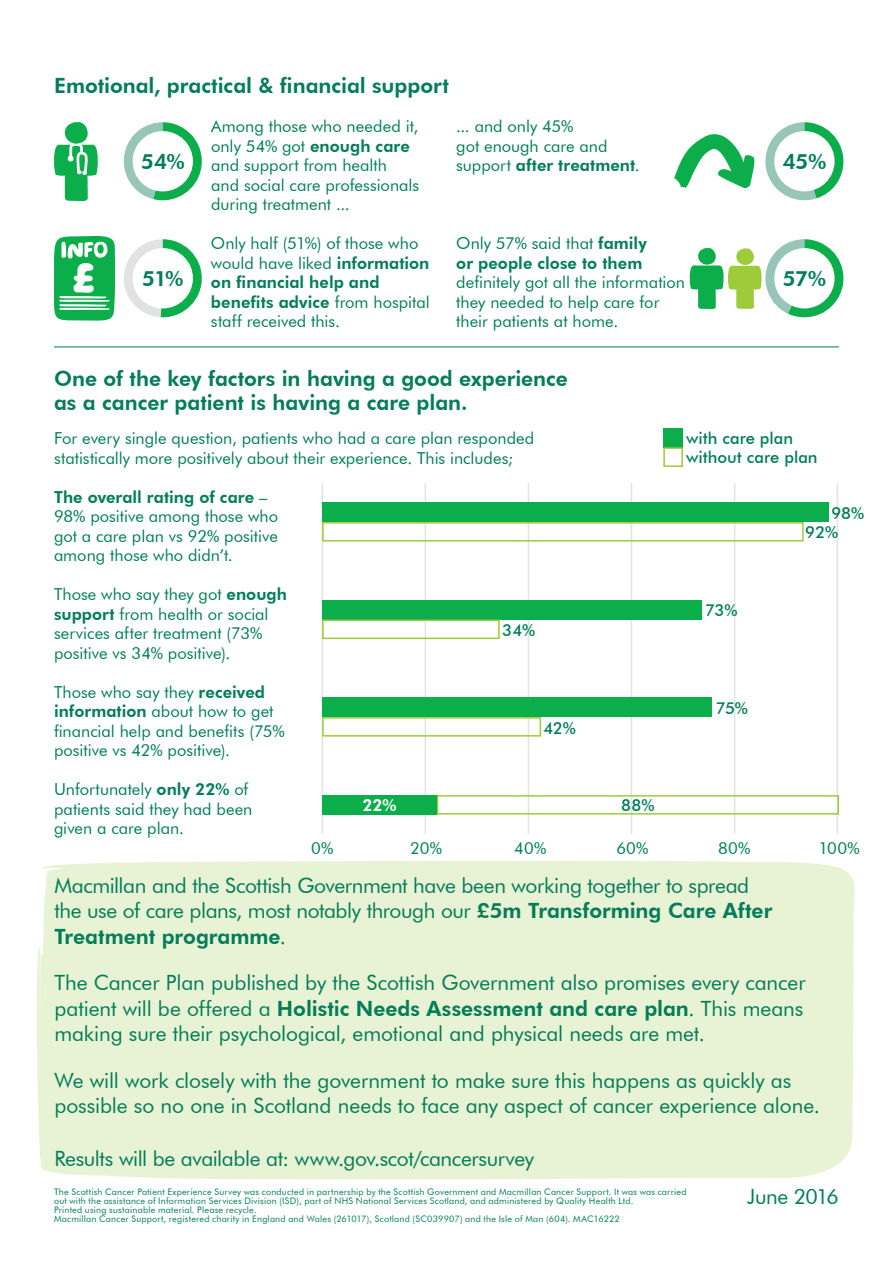
<style>
.page{position:relative;width:893px;height:1263px;background:#fff}
.page>*{position:absolute;margin:0;border:0;box-sizing:border-box;transform-origin:0 0}
.t1{font:21px/25.5px "Futura BT";letter-spacing:-.01em;color:#007d57}
.t2{font:800 21px/24px "Futura BT";color:#007d57}
.t3{font:16.5px/19.5px "Futura BT";color:#007d57}
.t4{font:500 16.5px/19.2px "Futura BT";color:#007d57}
.t5{font:800 16.5px/19.5px "Futura BT";letter-spacing:.005em;color:#007d57}
.t6{font:800 16.5px "Futura BT";color:#fff}
.t7{font:9px/9px "Futura BT";letter-spacing:.025em;color:#007d57}
.s1{font-weight:800}
.s2{font-family:"Macmillan Headline";font-weight:400;font-size:40.35px;color:#fff}
.s3{font-weight:400}
</style>
<div class="page">
<div style="left:37px;top:861px;width:818px;height:318px;background:#e8f2d4"></div>
<hr style="left:734px;top:483px;width:1px;height:351px;background:#e1e2e4">
<hr style="left:631px;top:483px;width:1px;height:351px;background:#e1e2e4">
<hr style="left:837px;top:483px;width:1px;height:351px;background:#e1e2e4">
<hr style="left:528px;top:483px;width:1px;height:351px;background:#e1e2e4">
<hr style="left:425px;top:483px;width:1px;height:351px;background:#e1e2e4">
<hr style="left:322px;top:483px;width:1px;height:351px;background:#e1e2e4">
<svg style="left:123px;top:122px;width:79px;height:78px"></svg>
<div style="left:133px;top:131px;width:60px;height:60px;background:#fff;border-radius:50%"></div>
<svg style="left:54px;top:122px;width:44px;height:79px"></svg>
<svg style="left:674px;top:122px;width:169px;height:79px"></svg>
<svg style="left:124px;top:239px;width:78px;height:78px"></svg>
<div style="left:133px;top:248px;width:60px;height:60px;background:#fff;border-radius:50%"></div>
<svg style="left:54px;top:236px;width:61px;height:85px;background:#3bbd6f"></svg>
<svg style="left:689px;top:239px;width:154px;height:78px"></svg>
<div style="left:322px;top:502px;width:507px;height:20px;background:#0cae4c"></div>
<div style="left:322px;top:522px;width:482px;height:20px;border:2px solid #9ecb3a"></div>
<div style="left:322px;top:600px;width:380px;height:20px;background:#0cae4c"></div>
<div style="left:322px;top:620px;width:178px;height:19px;border:2px solid #9ecb3a"></div>
<div style="left:322px;top:698px;width:390px;height:19px;background:#0cae4c"></div>
<div style="left:322px;top:717px;width:219px;height:19px;border:2px solid #9ecb3a"></div>
<div style="left:437px;top:795px;width:402px;height:19px;border:2px solid #9ecb3a"></div>
<div style="left:663px;top:428px;width:20px;height:19px;background:#0cae4c"></div>
<div style="left:663px;top:447px;width:20px;height:20px;border:2px solid #9ecb3a"></div>
<hr style="left:54px;top:347px;width:785px;height:1px;background:#007d57">
<div style="left:322px;top:795px;width:115px;height:19px;background:#0cae4c"></div>
<p class="t2" style="left:54px;top:73px;width:396px">Emotional, practical &amp; financial support</p>
<p class="t2" style="left:141px;top:150px;width:45px">54%</p>
<p class="t3" style="left:211px;top:116px;width:209px">Among those who needed it, only 54% got <span class="s1">enough care </span>and support from health<br>and social care professionals during treatment ...</p>
<p class="t3" style="left:456px;top:116px;width:185px">... and only 45%<br>got enough care and support <span class="s1">after treatment</span>.</p>
<p class="t2" style="left:783px;top:150px;width:45px">45%</p>
<p class="t2" style="left:75px;top:267px;width:110px"><span class="s2">£</span> 51%</p>
<p class="t3" style="left:211px;top:233px;width:220px">Only half (51%) of those who would have liked <span class="s1">information on financial help and benefits advice</span> from hospital staff received this.</p>
<p class="t5" style="left:456px;top:233px;width:192px"><span class="s3">Only 57% said that</span> family or people close to them</p>
<p class="t3" style="left:456px;top:272px;width:230px">definitely got all the information they needed to help care for their patients at home.</p>
<p class="t2" style="left:783px;top:267px;width:45px">57%</p>
<p class="t2" style="left:54px;top:366px;width:515px">One of the key factors in having a good experience as a cancer patient is having a care plan.</p>
<p class="t3" style="left:54px;top:428px;width:482px">For every single question, patients who had a care plan responded statistically more positively about their experience. This includes;</p>
<p class="t3" style="left:54px;top:487px;width:226px"><span class="s1">The overall rating of care</span> –<br>98% positive among those who got a care plan vs 92% positive among those who didn’t.</p>
<p class="t3" style="left:54px;top:584px;width:234px">Those who say they got <span class="s1">enough support</span> from health or social services after treatment (73% positive vs 34% positive).</p>
<p class="t3" style="left:54px;top:682px;width:232px">Those who say they <span class="s1">received information</span> about how to get financial help and benefits (75% positive vs 42% positive).</p>
<p class="t3" style="left:54px;top:779px;width:200px">Unfortunately <span class="s1">only 22%</span> of patients said they had been given a care plan.</p>
<p class="t6" style="left:362px;top:795px;width:36px">22%</p>
<p class="t4" style="left:502px;top:620px;width:34px">34%</p>
<p class="t4" style="left:543px;top:718px;width:34px">42%</p>
<p class="t4" style="left:686px;top:428px;width:133px;line-height:19.6px">with care plan without care plan</p>
<p class="t4" style="left:705px;top:600px;width:34px">73%</p>
<p class="t4" style="left:805px;top:503px;width:61px;text-indent:26px">98%<br>92%</p>
<p class="t4" style="left:621px;top:795px;width:35px">88%</p>
<p class="t4" style="left:716px;top:699px;width:34px">75%</p>
<p class="t3" style="left:311px;top:838px;width:24px">0%</p>
<p class="t3" style="left:410px;top:838px;width:33px">20%</p>
<p class="t3" style="left:514px;top:838px;width:33px">40%</p>
<p class="t3" style="left:616px;top:838px;width:33px">60%</p>
<p class="t3" style="left:718px;top:838px;width:34px">80%</p>
<p class="t3" style="left:818px;top:838px;width:43px">100%</p>
<p class="t1" style="left:54px;top:872px;width:719px">Macmillan and the Scottish Government have been working together to spread the use of care plans, most notably through our <span class="s1">£5m Transforming Care After<br>Treatment programme</span>.</p>
<p class="t1" style="left:54px;top:970px;width:753px">The Cancer Plan published by the Scottish Government also promises every cancer patient will be offered a <span class="s1">Holistic Needs Assessment and care plan</span>. This means making sure their psychological, emotional and physical needs are met.</p>
<p class="t1" style="left:54px;top:1067px;width:767px">We will work closely with the government to make sure this happens as quickly as possible so no one in Scotland needs to face any aspect of cancer experience alone.</p>
<p class="t1" style="left:54px;top:1145px;width:481px">Results will be available at: www.gov.scot/cancersurvey</p>
<p class="t1" style="left:747px;top:1183px;width:93px">June 2016</p>
<p class="t7" style="left:54px;top:1187px;width:634px">The Scottish Cancer Patient Experience Survey was conducted in partnership by the Scottish Government and Macmillan Cancer Support. It was was carried out with the assistance of Information Services Division (ISD), part of NHS National Services Scotland, and administered by Quality Health Ltd.<br>Printed using sustainable material. Please recycle.<br>Macmillan Cancer Support, registered charity in England and Wales (261017), Scotland (SC039907) and the Isle of Man (604). MAC16222</p>
</div>
